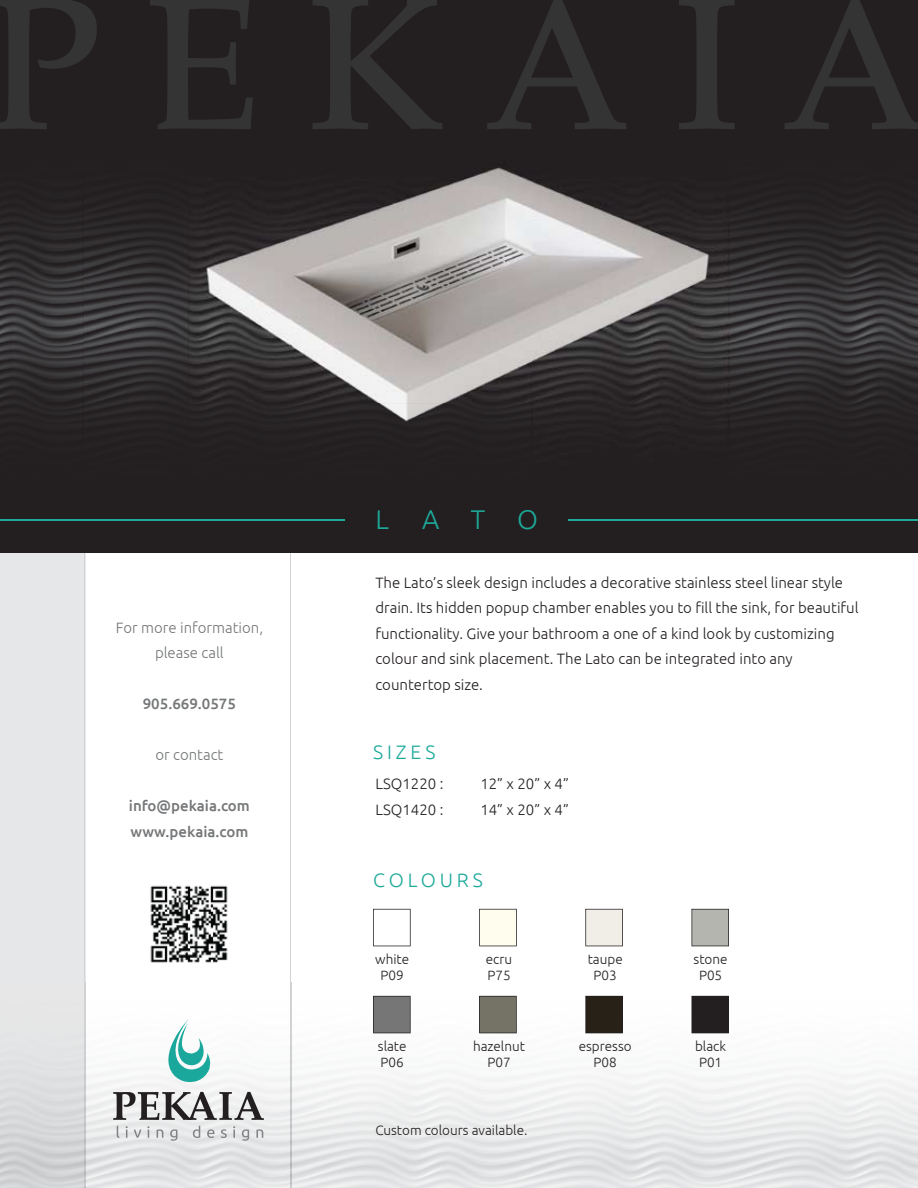
<style>
.page{position:relative;width:918px;height:1188px;background:#fff}
.page>*{position:absolute;margin:0;border:0;box-sizing:border-box;transform-origin:0 0}
.t1{font:500 186.9px "Palatino";letter-spacing:.24em;color:#353435}
.t2{font:300 27px "Ubuntu";color:#1da99a}
.t3{font:300 19.5px "Ubuntu";letter-spacing:.2em;color:#1da99a}
.t4{font:300 15px/25.5px "Ubuntu";color:#231f20}
.t5{font:500 15px/25.5px "Ubuntu";color:#757779}
.t6{font:300 15px/25.5px "Ubuntu";color:#757779;text-align:center}
.t7{font:300 13.5px/16.2px "Ubuntu";color:#231f20;text-align:center}
</style>
<div class="page">
<div style="left:0;top:0;width:85px;height:1188px;background:#e6e7e8"></div>
<hr style="left:84px;top:0;width:1px;height:1188px;background:#d1d3d4">
<hr style="left:290px;top:0;width:1px;height:1188px;background:#d1d3d4">
<div style="left:0;top:0;width:918px;height:552px;background:#231f20"></div>
<img style="left:0;top:215px;width:189px;height:203px">
<img style="left:729px;top:217px;width:189px;height:201px">
<img style="left:84px;top:215px;width:1px;height:203px">
<img style="left:84px;top:1043px;width:1px;height:145px">
<img style="left:290px;top:1046px;width:1px;height:142px">
<hr style="left:0;top:520px;width:918px;height:1px;background:#1da99a">
<div style="left:345px;top:505px;width:223px;height:32px;background:#231f20"></div>
<img style="left:189px;top:167px;width:540px;height:255px">
<img style="left:290px;top:167px;width:1px;height:255px">
<img style="left:378px;top:510px;width:155px;height:2px">
<svg style="left:373px;top:909px;width:38px;height:37px"></svg>
<svg style="left:373px;top:996px;width:38px;height:37px"></svg>
<svg style="left:479px;top:909px;width:38px;height:37px"></svg>
<svg style="left:479px;top:996px;width:38px;height:37px"></svg>
<svg style="left:585px;top:909px;width:38px;height:37px"></svg>
<svg style="left:585px;top:996px;width:38px;height:37px"></svg>
<svg style="left:692px;top:909px;width:37px;height:37px"></svg>
<svg style="left:692px;top:996px;width:37px;height:37px"></svg>
<svg style="left:113px;top:1092px;width:151px;height:28px"></svg>
<svg style="left:117px;top:1126px;width:2px;height:12px"></svg>
<svg style="left:126px;top:1126px;width:2px;height:12px"></svg>
<svg style="left:134px;top:1130px;width:7px;height:8px"></svg>
<svg style="left:147px;top:1126px;width:2px;height:12px"></svg>
<svg style="left:157px;top:1129px;width:6px;height:9px"></svg>
<svg style="left:170px;top:1129px;width:7px;height:12px"></svg>
<svg style="left:193px;top:1126px;width:7px;height:12px"></svg>
<svg style="left:207px;top:1129px;width:8px;height:9px"></svg>
<svg style="left:221px;top:1129px;width:6px;height:9px"></svg>
<svg style="left:233px;top:1126px;width:2px;height:12px"></svg>
<svg style="left:242px;top:1129px;width:7px;height:12px"></svg>
<svg style="left:256px;top:1129px;width:7px;height:9px"></svg>
<svg style="left:155px;top:1019px;width:57px;height:64px"></svg>
<img style="left:150px;top:885px;width:78px;height:78px">
<h1 class="t1" style="left:-14px;top:-45px;width:942px">PEKAIA</h1>
<p class="t6" style="left:116px;top:614px;width:149px">For more information, please call</p>
<p class="t5" style="left:143px;top:691px;width:95px">905.669.0575</p>
<p class="t6" style="left:155px;top:742px;width:70px">or contact</p>
<p class="t5" style="left:129px;top:793px;width:123px">info@pekaia.com www.pekaia.com</p>
<h2 class="t2" style="left:375px;top:503px;width:164px">LATO</h2>
<p class="t4" style="left:375px;top:569px;width:485px">The Lato’s sleek design includes a decorative stainless steel linear style drain. Its hidden popup chamber enables you to fill the sink, for beautiful functionality. Give your bathroom a one of a kind look by customizing colour and sink placement. The Lato can be integrated into any countertop size.</p>
<h3 class="t3" style="left:373px;top:740px;width:64px">SIZES</h3>
<p class="t4" style="left:375px;top:771px;width:70px">LSQ1220 :</p>
<p class="t4" style="left:480px;top:771px;width:90px">12” x 20” x 4”</p>
<p class="t4" style="left:375px;top:796px;width:70px">LSQ1420 :</p>
<p class="t4" style="left:480px;top:796px;width:90px">14” x 20” x 4”</p>
<h3 class="t3" style="left:373px;top:868px;width:111px">COLOURS</h3>
<p class="t7" style="left:375px;top:950px;width:35px">white<br>P09</p>
<p class="t7" style="left:378px;top:1037px;width:30px;text-align:left">slate<br>P06</p>
<p class="t7" style="left:486px;top:950px;width:28px;text-align:left">ecru<br>P75</p>
<p class="t7" style="left:473px;top:1037px;width:54px">hazelnut<br>P07</p>
<p class="t7" style="left:375px;top:1121px;width:154px">Custom colours available.</p>
<p class="t7" style="left:588px;top:950px;width:37px">taupe<br>P03</p>
<p class="t7" style="left:579px;top:1037px;width:54px">espresso<br>P08</p>
<p class="t7" style="left:694px;top:950px;width:35px">stone<br>P05</p>
<p class="t7" style="left:695px;top:1037px;width:33px;text-align:left">black<br>P01</p>
</div>
